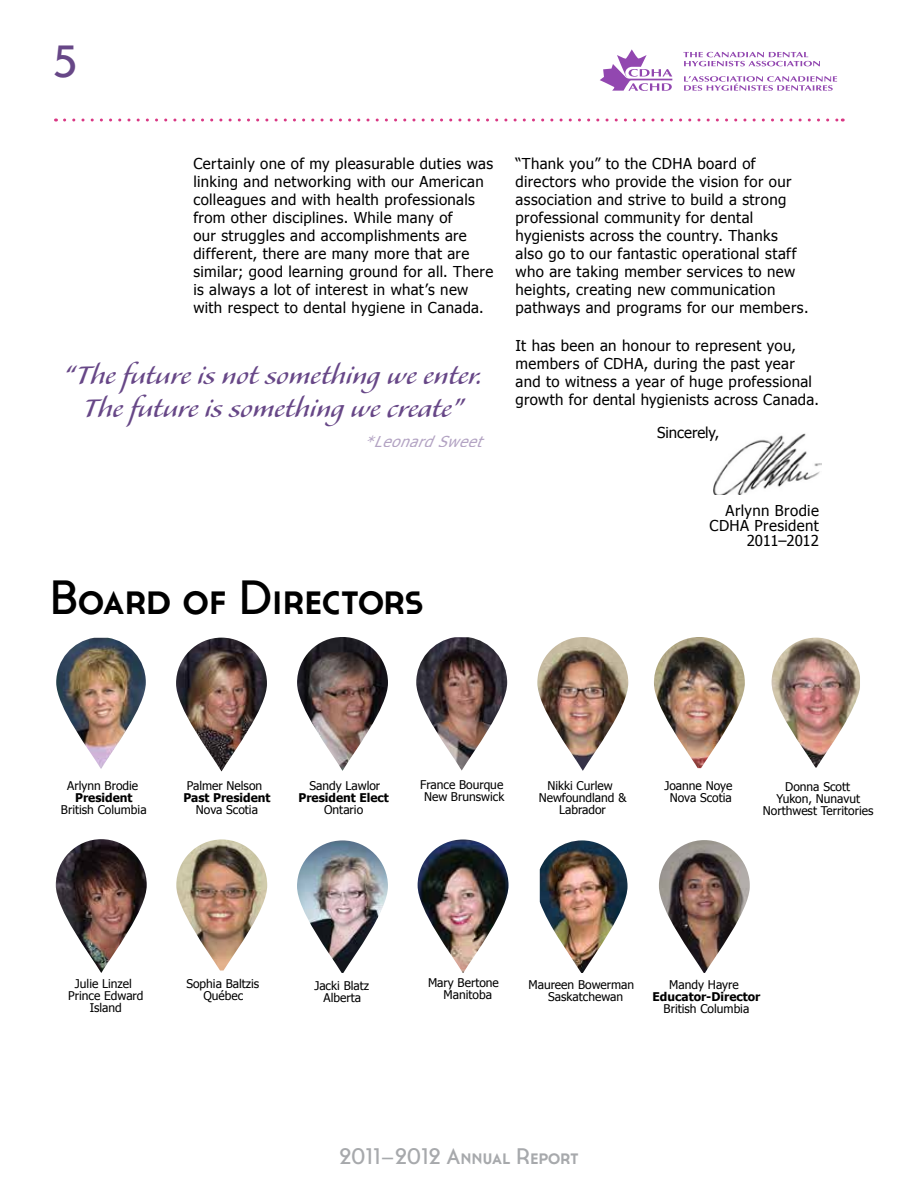
<style>
.page{position:relative;width:918px;height:1188px;background:#fff}
.page>*{position:absolute;margin:0;border:0;box-sizing:border-box;transform-origin:0 0}
.t1{font:48px "Cassannet";color:#000}
.t2{font:45px "Cassannet";color:#674787}
.t3{font:33px/33px "Alexa";letter-spacing:-.005em;color:#674787;text-align:center}
.t4{font:22.5px "Cassannet";color:#a7a9ac}
.t5{font:15px/18px "Tahoma";letter-spacing:.025em;color:#000}
.t6{font:italic 15px "Tahoma";color:#674787}
.t7{font:15px "Tahoma";color:#000}
.t8{font:12px/12px "Tahoma";color:#000;text-align:center}
.t9{font:700 12px "Tahoma";color:#000}
</style>
<div class="page">
<svg style="left:683px;top:52px;width:137px;height:14px"></svg>
<svg style="left:684px;top:76px;width:153px;height:15px"></svg>
<svg style="left:600px;top:49px;width:72px;height:42px"></svg>
<svg style="left:65px;top:119px;width:778px;height:3px"></svg>
<img style="left:713px;top:433px;width:108px;height:62px">
<img style="left:56px;top:638px;width:90px;height:131px">
<img style="left:416px;top:637px;width:91px;height:134px">
<img style="left:297px;top:840px;width:91px;height:133px;border-radius:45px">
<img style="left:654px;top:637px;width:91px;height:131px;border-radius:45px">
<img style="left:418px;top:839px;width:91px;height:134px;border-radius:46px">
<img style="left:659px;top:840px;width:91px;height:133px">
<img style="left:540px;top:840px;width:88px;height:133px">
<img style="left:56px;top:839px;width:91px;height:134px;border-radius:46px">
<img style="left:297px;top:637px;width:91px;height:134px;border-radius:46px">
<img style="left:176px;top:638px;width:91px;height:133px;border-radius:46px">
<img style="left:176px;top:839px;width:91px;height:132px;border-radius:45px">
<img style="left:537px;top:637px;width:91px;height:134px;border-radius:46px">
<img style="left:772px;top:638px;width:88px;height:130px">
<h2 class="t2" style="left:54px;top:34px;width:24px">5</h2>
<p class="t5" style="left:193px;top:154px;width:301px">Certainly one of my pleasurable duties was linking and networking with our American colleagues and with health professionals from other disciplines. While many of<br>our struggles and accomplishments are different, there are many more that are similar; good learning ground for all. There is always a lot of interest in what’s new with respect to dental hygiene in Canada.</p>
<p class="t5" style="left:516px;top:154px;width:294px">“Thank you” to the CDHA board of directors who provide the vision for our association and strive to build a strong professional community for dental hygienists across the country. Thanks also go to our fantastic operational staff who are taking member services to new heights, creating new communication pathways and programs for our members.</p>
<p class="t5" style="left:516px;top:336px;width:305px">It has been an honour to represent you, members of CDHA, during the past year and to witness a year of huge professional growth for dental hygienists across Canada.</p>
<h3 class="t3" style="left:63px;top:361px;width:421px">“The future is not something we enter.<br>The future is something we create”</h3>
<p class="t6" style="left:365px;top:431px;width:126px">*LeonardSweet</p>
<p class="t7" style="left:657px;top:423px;width:64px">Sincerely,</p>
<h1 class="t1" style="left:50px;top:569px;width:375px">Board of Directors</h1>
<p class="t5" style="left:709px;top:502px;width:111px;line-height:15px;text-align:right">Arlynn Brodie<br>CDHA President<br>2011–2012</p>
<p class="t8" style="left:67px;top:779px;width:72px">Arlynn Brodie</p>
<p class="t9" style="left:75px;top:789px;width:59px">President</p>
<p class="t8" style="left:61px;top:803px;width:87px">British Columbia</p>
<p class="t8" style="left:187px;top:779px;width:77px">Palmer Nelson</p>
<p class="t9" style="left:183px;top:789px;width:89px">Past President</p>
<p class="t8" style="left:196px;top:803px;width:64px">Nova Scotia</p>
<p class="t8" style="left:310px;top:779px;width:72px">Sandy Lawlor</p>
<p class="t9" style="left:299px;top:789px;width:92px">President Elect</p>
<p class="t8" style="left:324px;top:803px;width:41px">Ontario</p>
<p class="t8" style="left:420px;top:778px;width:86px">France Bourque<br>New Brunswick</p>
<p class="t8" style="left:539px;top:779px;width:89px">Nikki Curlew<br>Newfoundland &amp;<br>Labrador</p>
<p class="t8" style="left:664px;top:779px;width:69px">Joanne Noye<br>Nova Scotia</p>
<p class="t8" style="left:763px;top:780px;width:112px">Donna Scott<br>Yukon, Nunavut<br>Northwest Territories</p>
<p class="t8" style="left:68px;top:977px;width:77px">Julie Linzel<br>Prince Edward<br>Island</p>
<p class="t8" style="left:186px;top:977px;width:74px">Sophia Baltzis<br>Québec</p>
<p class="t8" style="left:314px;top:979px;width:56px">Jacki Blatz<br>Alberta</p>
<p class="t8" style="left:444px;top:976px;width:57px;text-align:left;text-indent:-16px">Mary Bertone<br>Manitoba</p>
<p class="t8" style="left:548px;top:978px;width:88px;text-align:left;text-indent:-20px">Maureen Bowerman<br>Saskatchewan</p>
<p class="t8" style="left:669px;top:978px;width:71px">Mandy Hayre</p>
<p class="t9" style="left:653px;top:988px;width:109px">Educator-Director</p>
<p class="t8" style="left:664px;top:1002px;width:87px">British Columbia</p>
<h3 class="t4" style="left:339px;top:1143px;width:241px">2011–2012 Annual Report</h3>
</div>
